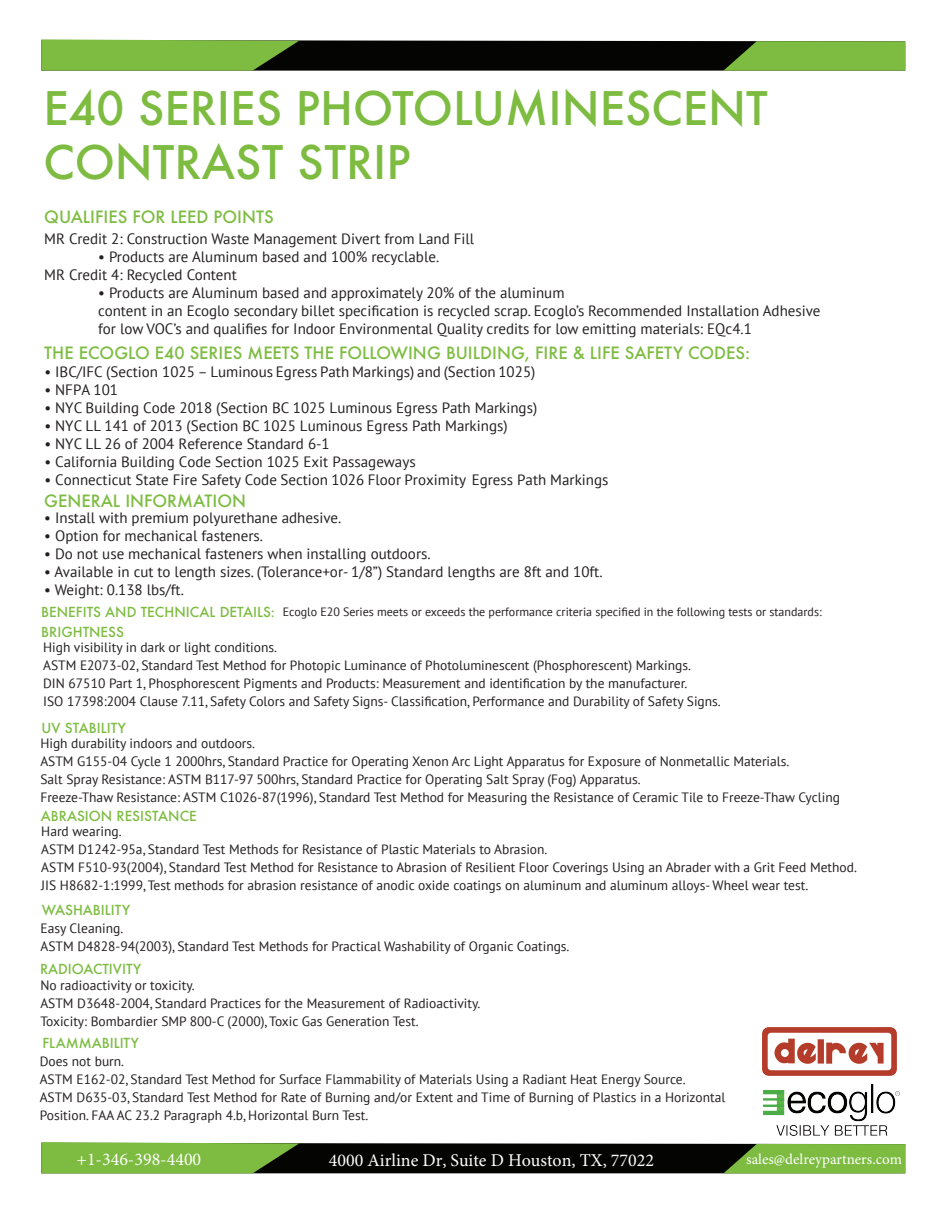
<style>
.page{position:relative;width:945px;height:1215px;background:#fff}
.page>*{position:absolute;margin:0;border:0;box-sizing:border-box;transform-origin:0 0}
.t1{font:500 45px/54px "Futura";color:#7dbc41}
.t2{font:18px "Minion Pro";color:#fff}
.t3{font:500 16.5px "Futura";color:#7dbc41}
.t4{font:15px/18px "PT Sans";color:#231f20}
.t5{font:15px "Minion Pro";color:#fff}
.t6{font:13.5px/18px "PT Sans";color:#231f20}
.t7{font:500 13.5px "Futura";color:#7dbc41}
.t8{font:12px "PT Sans";color:#231f20}
.s1{font-style:inherit}
</style>
<div class="page">
<img style="left:764px;top:1085px;width:136px;height:50px">
<svg style="left:41px;top:1142px;width:864px;height:31px;background:#446129"></svg>
<svg style="left:41px;top:39px;width:864px;height:32px;background:#47622c"></svg>
<img style="left:763px;top:1027px;width:133px;height:49px">
<h1 class="t1" style="left:43px;top:81px;width:726px">E40 SERIES PHOTOLUMINESCENT<br>CONTRAST STRIP</h1>
<p class="t3" style="left:44px;top:206px;width:231px">QUALIFIES FOR LEED POINTS</p>
<p class="t4" style="left:44px;top:230px;width:431px">MR Credit 2: Construction Waste Management Divert from Land Fill</p>
<p class="t4" style="left:44px;top:248px;width:396px;text-indent:54px">• Products are Aluminum based and 100% recyclable.<br>MR Credit 4: Recycled Content</p>
<p class="t4" style="left:98px;top:284px;width:724px">• Products are Aluminum based and approximately 20% of the aluminum<br>content in an Ecoglo secondary billet specification is recycled scrap. Ecoglo’s Recommended Installation Adhesive for low VOC’s and qualifies for Indoor Environmental Quality credits for low emitting materials: EQc4.1</p>
<p class="t4" style="left:44px;top:362px;width:492px">• IBC/IFC (Section <span class="s1">1025</span> – Luminous Egress Path Markings) and (Section 1025)</p>
<p class="t4" style="left:44px;top:380px;width:75px">• NFPA 101</p>
<p class="t4" style="left:44px;top:398px;width:494px">• NYC Building Code 2018 (Section BC <span class="s1">1025</span> Luminous Egress Path Markings)</p>
<p class="t4" style="left:44px;top:416px;width:465px">• NYC LL 141 of 2013 (Section BC <span class="s1">1025</span> Luminous Egress Path Markings)</p>
<p class="t4" style="left:44px;top:434px;width:287px">• NYC LL 26 of 2004 Reference Standard 6-1</p>
<p class="t4" style="left:44px;top:452px;width:373px">• California Building Code Section <span class="s1">1025</span> Exit Passageways</p>
<p class="t4" style="left:44px;top:470px;width:566px">• Connecticut State Fire Safety Code Section 1026 Floor Proximity Egress Path Markings</p>
<p class="t3" style="left:44px;top:489px;width:203px">GENERAL INFORMATION</p>
<p class="t3" style="left:44px;top:341px;width:708px">THE ECOGLO E40 SERIES MEETS THE FOLLOWING BUILDING, FIRE &amp; LIFE SAFETY CODES:</p>
<p class="t4" style="left:44px;top:508px;width:299px">• Install with premium polyurethane adhesive.</p>
<p class="t4" style="left:44px;top:526px;width:220px">• Option for mechanical fasteners.</p>
<p class="t4" style="left:44px;top:544px;width:388px">• Do not use mechanical fasteners when installing outdoors.</p>
<p class="t4" style="left:44px;top:562px;width:560px">• Available in cut to length sizes. (Tolerance+or- 1/8”) Standard lengths are 8ft and 10ft.</p>
<p class="t4" style="left:44px;top:580px;width:141px">• Weight: 0.138 lbs/ft.</p>
<p class="t8" style="left:283px;top:604px;width:540px">Ecoglo E20 Series meets or exceeds the performance criteria specified in the following tests or standards:</p>
<p class="t7" style="left:41px;top:623px;width:84px">BRIGHTNESS</p>
<p class="t6" style="left:43px;top:638px;width:679px">High visibility in dark or light conditions.<br>ASTM E2073-02, Standard Test Method for Photopic Luminance of Photoluminescent (Phosphorescent) Markings.<br>DIN 67510 Part 1, Phosphorescent Pigments and Products: Measurement and identification by the manufacturer.<br>ISO 17398:2004 Clause 7.11, Safety Colors and Safety Signs- Classification, Performance and Durability of Safety Signs.</p>
<p class="t7" style="left:42px;top:718px;width:86px">UV STABILITY</p>
<p class="t6" style="left:40px;top:734px;width:801px">High durability indoors and outdoors.<br>ASTM G155-04 Cycle 1 2000hrs, Standard Practice for Operating Xenon Arc Light Apparatus for Exposure of Nonmetallic Materials.<br>Salt Spray Resistance: ASTM B117-97 500hrs, Standard Practice for Operating Salt Spray (Fog) Apparatus.<br>Freeze-Thaw Resistance: ASTM C1026-87(1996), Standard Test Method for Measuring the Resistance of Ceramic Tile to Freeze-Thaw Cycling</p>
<p class="t7" style="left:41px;top:807px;width:157px">ABRASION RESISTANCE</p>
<p class="t6" style="left:41px;top:822px;width:817px">Hard wearing.<br>ASTM D1242-95a, Standard Test Methods for Resistance of Plastic Materials to Abrasion.<br>ASTM F510-93(2004), Standard Test Method for Resistance to Abrasion of Resilient Floor Coverings Using an Abrader with a Grit Feed Method.<br>JIS H8682-1:1999, Test methods for abrasion resistance of anodic oxide coatings on aluminum and aluminum alloys- Wheel wear test.</p>
<p class="t7" style="left:42px;top:901px;width:90px">WASHABILITY</p>
<p class="t6" style="left:41px;top:919px;width:530px">Easy Cleaning.<br>ASTM D4828-94(2003), Standard Test Methods for Practical Washability of Organic Coatings.</p>
<p class="t7" style="left:40px;top:959px;width:103px">RADIOACTIVITY</p>
<p class="t6" style="left:40px;top:976px;width:442px">No radioactivity or toxicity.<br>ASTM D3648-2004, Standard Practices for the Measurement of Radioactivity.<br>Toxicity: Bombardier SMP 800-C (2000), Toxic Gas Generation Test.</p>
<p class="t7" style="left:42px;top:1034px;width:98px">FLAMMABILITY</p>
<p class="t6" style="left:40px;top:1052px;width:687px">Does not burn.<br>ASTM E162-02, Standard Test Method for Surface Flammability of Materials Using a Radiant Heat Energy Source.<br>ASTM D635-03, Standard Test Method for Rate of Burning and/or Extent and Time of Burning of Plastics in a Horizontal Position. FAA AC 23.2 Paragraph 4.b, Horizontal Burn Test.</p>
<h2 class="t2" style="left:77px;top:1147px;width:126px">+1-346-398-4400</h2>
<h2 class="t2" style="left:329px;top:1148px;width:327px">4000 Airline Dr, Suite D Houston, TX, 77022</h2>
<p class="t5" style="left:746px;top:1149px;width:157px">sales@delreypartners.com</p>
<p class="t7" style="left:41px;top:602px;width:235px">BENEFITS AND TECHNICAL DETAILS:</p>
</div>
